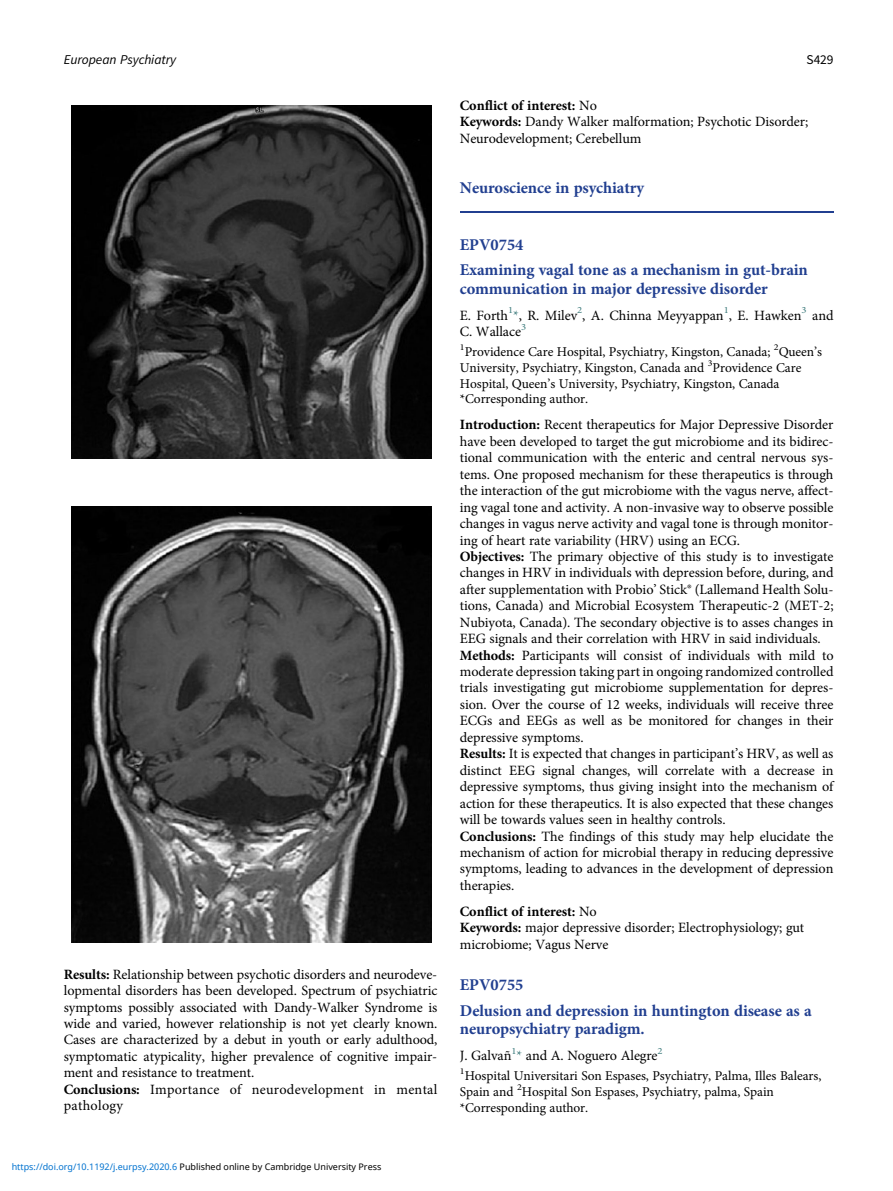
<style>
.page{position:relative;width:893px;height:1191px;background:#fff}
.page>*{position:absolute;margin:0;border:0;box-sizing:border-box;transform-origin:0 0}
.t1{font:16.5px/25.5px "Adv O Tb 65 e 897 d.B";color:#213f90}
.t2{font:14.25px/16.5px "Adv OT1 ef 757 c 0";color:#000}
.t3{font:14.25px "Adv O Tb 65 e 897 d.B";color:#000}
.t4{font:13.5px/15.8px "Adv OT1 ef 757 c 0";color:#000}
.t5{font:13.5px "Adv O Tcabc 3928.I";color:#000}
.t6{font:13.5px "Adv OT0 e 40 dc 65";color:#000}
.t7{font:9px "Noto Sans";color:#000}
.s1{font-family:"Adv O Tb 65 e 897 d.B"}
.s2{color:#0172cf}
.s3{font-family:"Adv OT1 ef 757 c 0"}
.s4{color:#3f7c7d}
.s5{font-style:inherit}
</style>
<div class="page">
<hr style="left:460px;top:211px;width:373px;height:2px;background:#213f90">
<img style="left:71px;top:506px;width:360px;height:436px">
<img style="left:71px;top:105px;width:360px;height:353px">
<p class="t5" style="left:64px;top:55px;width:114px">European Psychiatry</p>
<p class="t6" style="left:807px;top:55px;width:28px">S429</p>
<p class="t2" style="left:64px;top:967px;width:375px"><span class="s1">Results:</span> Relationship between psychotic disorders and neurodeve&shy;lopmental disorders has been developed. Spectrum of psychiatric symptoms possibly associated with Dandy-Walker Syndrome is wide and varied, however relationship is not yet clearly known.<br>Cases are characterized by a debut in youth or early adulthood, symptomatic atypicality, higher prevalence of cognitive impair&shy;ment and resistance to treatment.<br><span class="s1">Conclusions:</span> Importance of neurodevelopment in mental pathology</p>
<p class="t7" style="left:12px;top:1160px;width:371px"><span class="s2">https://doi.org/10.1192/j.eurpsy.2020.6</span> Published online by Cambridge University Press</p>
<p class="t3" style="left:460px;top:100px;width:138px">Conflict of interest: <span class="s3">No</span></p>
<p class="t2" style="left:460px;top:115px;width:350px"><span class="s1">Keywords:</span> Dandy Walker malformation; Psychotic Disorder;<br>Neurodevelopment; Cerebellum</p>
<p class="t1" style="left:460px;top:177px;width:185px">Neuroscience in psychiatry</p>
<p class="t1" style="left:460px;top:233px;width:350px">EPV0754<br>Examining vagal tone as a mechanism in gut-brain</p>
<p class="t1" style="left:460px;top:277px;width:309px">communication in major depressive disorder</p>
<p class="t2" style="left:460px;top:308px;width:375px">E. Forth<sup>1</sup><span class="s4">*</span>, R. Milev<sup>2</sup>, A. Chinna Meyyappan<sup>1</sup>, E. Hawken<sup>3</sup> and<br>C. Wallace<sup>3</sup></p>
<p class="t4" style="left:460px;top:345px;width:364px"><sup>1</sup>Providence Care Hospital, Psychiatry, Kingston, Canada; <sup>2</sup>Queen<span class="s5">’</span>s University, Psychiatry, Kingston, Canada and <sup>3</sup>Providence Care Hospital, Queen<span class="s5">’</span>s University, Psychiatry, Kingston, Canada *Corresponding author.</p>
<p class="t2" style="left:460px;top:418px;width:375px"><span class="s1">Introduction:</span> Recent therapeutics for Major Depressive Disorder have been developed to target the gut microbiome and its bidirec&shy;tional communication with the enteric and central nervous sys&shy;tems. One proposed mechanism for these therapeutics is through the interaction of the gut microbiome with the vagus nerve, affect&shy;ing vagal tone and activity. A non-invasive way to observe possible changes in vagus nerve activity and vagal tone is through monitor&shy;ing of heart rate variability (HRV) using an ECG.<br><span class="s1">Objectives:</span> The primary objective of this study is to investigate changes in HRV in individuals with depression before, during, and after supplementation with Probio<span class="s5">’</span> Stick® (Lallemand Health Solu&shy;tions, Canada) and Microbial Ecosystem Therapeutic-2 (MET-2; Nubiyota, Canada). The secondary objective is to asses changes in EEG signals and their correlation with HRV in said individuals.<br><span class="s1">Methods:</span> Participants will consist of individuals with mild to moderate depression taking part in ongoing randomized controlled trials investigating gut microbiome supplementation for depres&shy;sion. Over the course of 12 weeks, individuals will receive three ECGs and EEGs as well as be monitored for changes in their depressive symptoms.<br><span class="s1">Results:</span> It is expected that changes in participant<span class="s5">’</span>s HRV, as well as distinct EEG signal changes, will correlate with a decrease in depressive symptoms, thus giving insight into the mechanism of action for these therapeutics. It is also expected that these changes will be towards values seen in healthy controls.<br><span class="s1">Conclusions:</span> The findings of this study may help elucidate the mechanism of action for microbial therapy in reducing depressive symptoms, leading to advances in the development of depression therapies.</p>
<p class="t3" style="left:460px;top:906px;width:138px">Conflict of interest: <span class="s3">No</span></p>
<p class="t2" style="left:460px;top:921px;width:346px"><span class="s1">Keywords:</span> major depressive disorder; Electrophysiology; gut microbiome; Vagus Nerve</p>
<p class="t1" style="left:460px;top:974px;width:353px">EPV0755<br>Delusion and depression in huntington disease as a</p>
<p class="t1" style="left:460px;top:1018px;width:186px">neuropsychiatry paradigm.</p>
<p class="t2" style="left:460px;top:1048px;width:204px">J. Galvañ<sup>1</sup><span class="s4">*</span> and A. Noguero Alegre<sup>2</sup></p>
<p class="t4" style="left:460px;top:1069px;width:363px"><sup>1</sup>Hospital Universitari Son Espases, Psychiatry, Palma, Illes Balears,<br>Spain and <sup>2</sup>Hospital Son Espases, Psychiatry, palma, Spain *Corresponding author.</p>
</div>
